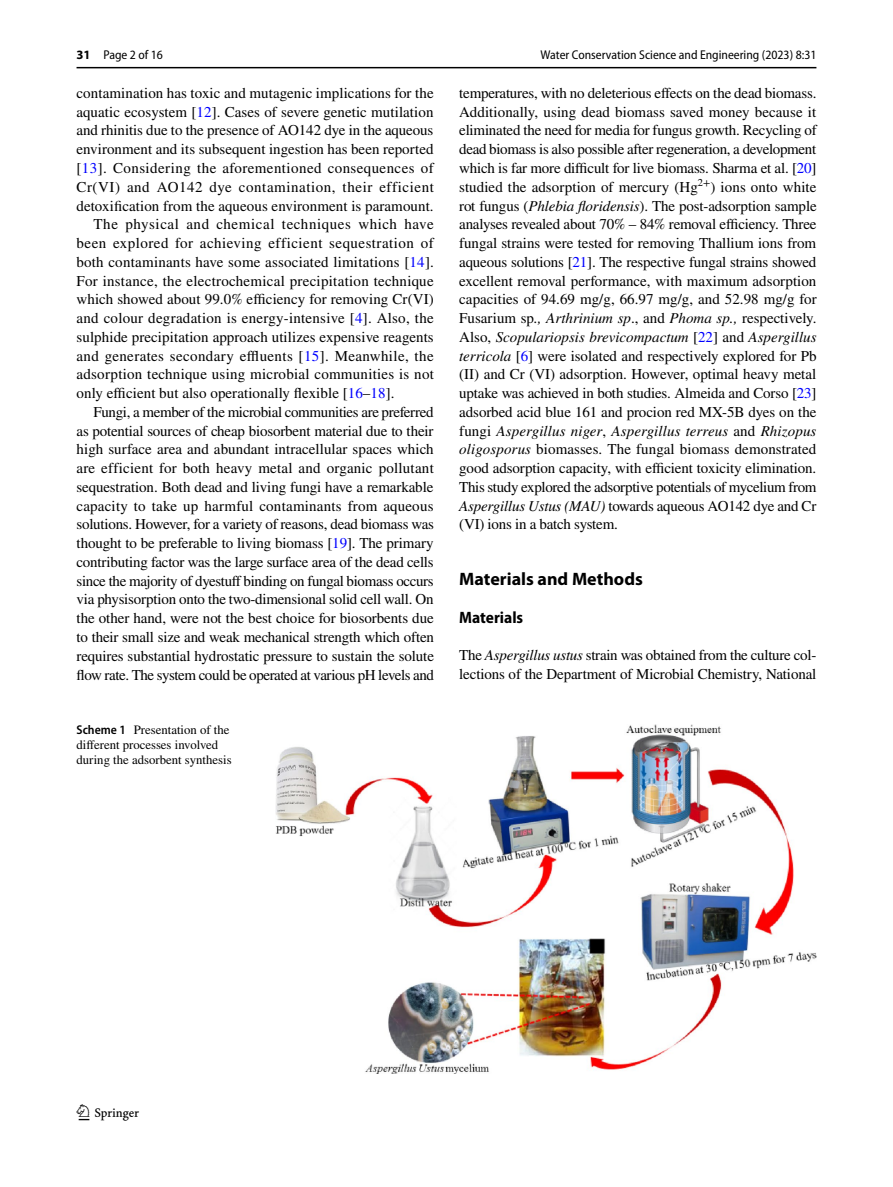
<style>
.page{position:relative;width:893px;height:1187px;background:#fff}
.page>*{position:absolute;margin:0;border:0;box-sizing:border-box;transform-origin:0 0}
.t1{font:22.5px "Springnew Regular 2";color:#000}
.t2{font:700 18px "Myriad Pro";color:#000}
.t3{font:700 semi-condensed 16.5px "Myriad Pro";color:#000}
.t4{font:15px/18.8px "STIX";letter-spacing:.005em;color:#000;text-align:justify}
.t5{font:15px "STIX";letter-spacing:-.015em;color:#000}
.t6{font:15px "STIX";letter-spacing:-.025em;color:#000}
.t7{font:15px "STIX";letter-spacing:.035em;color:#000}
.t8{font:15px "STIX";letter-spacing:.025em;color:#000}
.t9{font:15px "STIX";letter-spacing:.03em;color:#000}
.t10{font:15px "STIX";letter-spacing:.04em;color:#000}
.t11{font:12.75px/15px "STIX";color:#000}
.t12{font:semi-condensed 12.75px "Myriad Pro";color:#000}
.s1{font-weight:700;font-stretch:normal}
.s2{color:#00f}
.s3{font-family:"Myriad Pro";font-weight:600;font-stretch:semi-condensed}
.s4{font-style:italic}
</style>
<div class="page">
<hr style="left:77px;top:67px;width:739px;height:1px;background:#000">
<img style="left:275px;top:724px;width:541px;height:349px">
<p class="t12" style="left:77px;top:48px;width:88px"><span class="s1">31</span> Page 2 of 16</p>
<p class="t4" style="left:77px;top:84px;width:359px">contamination has toxic and mutagenic implications for the</p>
<p class="t4" style="left:77px;top:103px;width:358px">aquatic ecosystem [<span class="s2">12</span>]. Cases of severe genetic mutilation</p>
<p class="t4" style="left:77px;top:122px;width:358px">and rhinitis due to the presence of AO142 dye in the aqueous</p>
<p class="t4" style="left:77px;top:141px;width:359px">environment and its subsequent ingestion has been reported</p>
<p class="t9" style="left:77px;top:158px;width:359px">[<span class="s2">13</span>]. Considering the aforementioned consequences of</p>
<p class="t7" style="left:77px;top:176px;width:359px">Cr(VI) and AO142 dye contamination, their efficient</p>
<p class="t4" style="left:77px;top:197px;width:359px">detoxification from the aqueous environment is paramount.</p>
<p class="t10" style="left:94px;top:214px;width:342px">The physical and chemical techniques which have</p>
<p class="t7" style="left:77px;top:233px;width:359px">been explored for achieving efficient sequestration of</p>
<p class="t4" style="left:77px;top:253px;width:359px">both contaminants have some associated limitations [<span class="s2">14</span>].</p>
<p class="t4" style="left:77px;top:272px;width:359px">For instance, the electrochemical precipitation technique</p>
<p class="t4" style="left:77px;top:291px;width:359px">which showed about 99.0% efficiency for removing Cr(VI)</p>
<p class="t4" style="left:77px;top:309px;width:359px">and colour degradation is energy-intensive [<span class="s2">4</span>]. Also, the</p>
<p class="t4" style="left:77px;top:328px;width:359px">sulphide precipitation approach utilizes expensive reagents</p>
<p class="t8" style="left:77px;top:345px;width:359px">and generates secondary effluents [<span class="s2">15</span>]. Meanwhile, the</p>
<p class="t4" style="left:77px;top:366px;width:359px">adsorption technique using microbial communities is not</p>
<p class="t4" style="left:77px;top:384px;width:319px">only efficient but also operationally flexible [<span class="s2">16</span>–<span class="s2">18</span>].</p>
<p class="t6" style="left:94px;top:401px;width:341px">Fungi, a member of the microbial communities are preferred</p>
<p class="t4" style="left:77px;top:422px;width:358px">as potential sources of cheap biosorbent material due to their</p>
<p class="t4" style="left:77px;top:441px;width:359px">high surface area and abundant intracellular spaces which</p>
<p class="t4" style="left:77px;top:459px;width:359px">are efficient for both heavy metal and organic pollutant</p>
<p class="t4" style="left:77px;top:478px;width:358px">sequestration. Both dead and living fungi have a remarkable</p>
<p class="t4" style="left:77px;top:497px;width:358px">capacity to take up harmful contaminants from aqueous</p>
<p class="t5" style="left:77px;top:514px;width:359px">solutions. However, for a variety of reasons, dead biomass was</p>
<p class="t4" style="left:77px;top:534px;width:359px">thought to be preferable to living biomass [<span class="s2">19</span>]. The primary</p>
<p class="t5" style="left:77px;top:551px;width:359px">contributing factor was the large surface area of the dead cells</p>
<p class="t6" style="left:77px;top:570px;width:359px">since the majority of dyestuff binding on fungal biomass occurs</p>
<p class="t5" style="left:77px;top:589px;width:359px">via physisorption onto the two-dimensional solid cell wall. On</p>
<p class="t4" style="left:77px;top:609px;width:359px">the other hand, were not the best choice for biosorbents due</p>
<p class="t5" style="left:77px;top:626px;width:359px">to their small size and weak mechanical strength which often</p>
<p class="t4" style="left:77px;top:647px;width:359px">requires substantial hydrostatic pressure to sustain the solute</p>
<p class="t6" style="left:77px;top:664px;width:359px">flow rate. The system could be operated at various pH levels and</p>
<p class="t11" style="left:77px;top:722px;width:157px"><span class="s3">Scheme 1</span> Presentation of the different processes involved during the adsorbent synthesis</p>
<p class="t12" style="left:541px;top:48px;width:277px">Water Conservation Science and Engineering (2023) 8:31</p>
<p class="t4" style="left:459px;top:84px;width:359px">temperatures, with no deleterious effects on the dead biomass.<br>Additionally, using dead biomass saved money because it eliminated the need for media for fungus growth. Recycling of dead biomass is also possible after regeneration, a development which is far more difficult for live biomass. Sharma et al. [<span class="s2">20</span>] studied the adsorption of mercury (Hg<sup>2+</sup>) ions onto white rot fungus (<span class="s4">Phlebia floridensis</span>). The post-adsorption sample analyses revealed about 70% – 84% removal efficiency. Three fungal strains were tested for removing Thallium ions from aqueous solutions [<span class="s2">21</span>]. The respective fungal strains showed excellent removal performance, with maximum adsorption capacities of 94.69 mg/g, 66.97 mg/g, and 52.98 mg/g for Fusarium sp<span class="s4">., Arthrinium sp</span>., and <span class="s4">Phoma sp.,</span> respectively.<br>Also, <span class="s4">Scopulariopsis brevicompactum</span> [<span class="s2">22</span>] and <span class="s4">Aspergillus terricola</span> [<span class="s2">6</span>] were isolated and respectively explored for Pb (II) and Cr (VI) adsorption. However, optimal heavy metal uptake was achieved in both studies. Almeida and Corso [<span class="s2">23</span>] adsorbed acid blue 161 and procion red MX-5B dyes on the fungi <span class="s4">Aspergillus niger</span>, <span class="s4">Aspergillus terreus</span> and <span class="s4">Rhizopus oligosporus</span> biomasses. The fungal biomass demonstrated good adsorption capacity, with efficient toxicity elimination.<br>This study explored the adsorptive potentials of mycelium from <span class="s4">Aspergillus Ustus (MAU)</span> towards aqueous AO142 dye and Cr (VI) ions in a batch system.</p>
<p class="t2" style="left:459px;top:567px;width:185px">Materials and Methods</p>
<p class="t3" style="left:459px;top:608px;width:66px">Materials</p>
<p class="t4" style="left:459px;top:647px;width:359px">The <span class="s4">Aspergillus ustus</span> strain was obtained from the culture col&shy;lections of the Department of Microbial Chemistry, National</p>
<h1 class="t1" style="left:79px;top:1104px;width:62px">1 3</h1>
</div>
